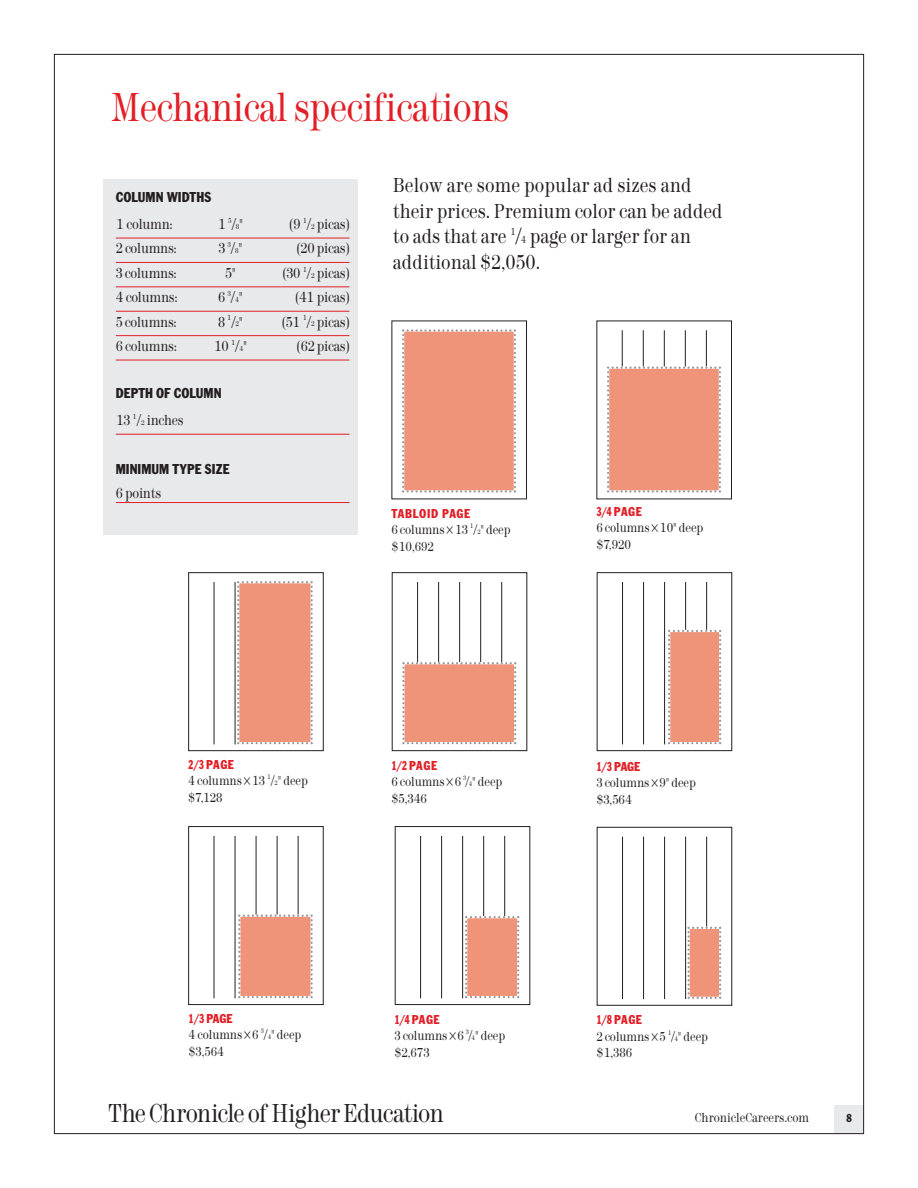
<style>
.page{position:relative;width:918px;height:1188px;background:#fff}
.page>*{position:absolute;margin:0;border:0;box-sizing:border-box;transform-origin:0 0}
.t1{font:42px "Modern M216 Lgt";letter-spacing:-.02em;color:#e21f26;scale:.8 1}
.t2{font:27px "Modern M216 Lgt";letter-spacing:-.03em;color:#231f20;scale:.8 1}
.t3{font:21px/25.5px "Modern M216 Lgt";color:#231f20;scale:.8 1}
.t4{font:15px "Modern M216 Lgt";letter-spacing:-.02em;color:#231f20;scale:.8 1}
.t5{font:condensed 15px "Franklin Gothic T";color:#231f20}
.t6{font:13.5px/16.5px "Modern M216 Lgt";letter-spacing:-.005em;color:#231f20;scale:.8 1}
.t7{font:condensed 13.5px "Franklin Gothic T";letter-spacing:.04em;color:#e21f26;scale:.8 1}
.t8{font:condensed 13.5px "Franklin Gothic T";letter-spacing:.04em;color:#e21f26}
.t9{font:condensed 12px "Franklin Gothic T";color:#231f20}
.s1{font-size:7.5px}
.s2{font-size:10.5px}
.s3{font-size:6.75px}
</style>
<div class="page">
<div style="left:834px;top:1106px;width:30px;height:28px;background:#e8e9ea"></div>
<svg style="left:402px;top:329px;width:114px;height:164px;background:#ee9980"></svg>
<div style="left:104px;top:180px;width:254px;height:355px;background:#e8e9ea"></div>
<hr style="left:116px;top:238px;width:233px;height:1px;background:#e21f26">
<hr style="left:116px;top:262px;width:233px;height:1px;background:#e21f26">
<hr style="left:116px;top:286px;width:233px;height:1px;background:#e21f26">
<hr style="left:116px;top:311px;width:233px;height:1px;background:#e21f26">
<hr style="left:116px;top:335px;width:233px;height:1px;background:#e21f26">
<hr style="left:116px;top:360px;width:233px;height:1px;background:#e21f26">
<hr style="left:116px;top:434px;width:233px;height:1px;background:#e21f26">
<hr style="left:116px;top:502px;width:233px;height:1px;background:#e21f26">
<svg style="left:596px;top:320px;width:136px;height:180px"></svg>
<svg style="left:188px;top:572px;width:136px;height:179px"></svg>
<svg style="left:391px;top:572px;width:137px;height:179px"></svg>
<svg style="left:596px;top:572px;width:137px;height:179px"></svg>
<svg style="left:188px;top:826px;width:136px;height:179px"></svg>
<svg style="left:394px;top:826px;width:137px;height:179px"></svg>
<svg style="left:596px;top:827px;width:137px;height:179px"></svg>
<h1 class="t1" style="left:111px;top:93px;width:499px">Mechanical specifications</h1>
<p class="t5" style="left:116px;top:192px;width:97px">COLUMN WIDTHS</p>
<p class="t4" style="left:116px;top:219px;width:73px">1 column:</p>
<p class="t4" style="left:218px;top:219px;width:34px">1 <sup>5</sup>/<span class="s1">8</span>"</p>
<p class="t4" style="left:290px;top:219px;width:76px">(9 <sup>1</sup>/<span class="s1">2</span> picas)</p>
<p class="t4" style="left:116px;top:244px;width:78px">2 columns:</p>
<p class="t4" style="left:218px;top:244px;width:32px">3 <sup>3</sup>/<span class="s1">8</span>"</p>
<p class="t4" style="left:297px;top:244px;width:67px">(20 picas)</p>
<p class="t4" style="left:116px;top:268px;width:78px">3 columns:</p>
<p class="t4" style="left:225px;top:268px;width:15px">5"</p>
<p class="t4" style="left:283px;top:268px;width:85px">(30 <sup>1</sup>/<span class="s1">2</span> picas)</p>
<p class="t4" style="left:116px;top:292px;width:79px">4 columns:</p>
<p class="t4" style="left:218px;top:292px;width:32px">6 <sup>3</sup>/<span class="s1">4</span>"</p>
<p class="t4" style="left:295px;top:292px;width:69px">(41 picas)</p>
<p class="t4" style="left:116px;top:317px;width:78px">5 columns:</p>
<p class="t4" style="left:218px;top:317px;width:33px">8 <sup>1</sup>/<span class="s1">2</span>"</p>
<p class="t4" style="left:282px;top:317px;width:86px">(51 <sup>1</sup>/<span class="s1">2</span> picas)</p>
<p class="t4" style="left:116px;top:341px;width:78px">6 columns:</p>
<p class="t4" style="left:214px;top:341px;width:43px">10 <sup>1</sup>/<span class="s1">4</span>"</p>
<p class="t4" style="left:297px;top:341px;width:67px">(62 picas)</p>
<p class="t5" style="left:116px;top:388px;width:107px">DEPTH OF COLUMN</p>
<p class="t4" style="left:116px;top:415px;width:86px">13 <sup>1</sup>/<span class="s1">2</span> inches</p>
<p class="t5" style="left:116px;top:464px;width:115px">MINIMUM TYPE SIZE</p>
<p class="t4" style="left:116px;top:489px;width:58px">6 points</p>
<h3 class="t3" style="left:393px;top:175px;width:414px">Below are some popular ad sizes and their prices. Premium color can be added to ads that are <sup>1</sup>/<span class="s2">4</span> page or larger for an additional $2,050.</h3>
<p class="t8" style="left:391px;top:509px;width:80px">TABLOID PAGE</p>
<p class="t6" style="left:391px;top:523px;width:150px">6 columns 13 <sup>1</sup>/<span class="s3">2</span>" deep $10,692</p>
<p class="t7" style="left:596px;top:507px;width:58px">3/4 PAGE</p>
<p class="t6" style="left:596px;top:521px;width:135px">6 columns 10" deep $7,920</p>
<p class="t7" style="left:188px;top:760px;width:59px">2/3 PAGE</p>
<p class="t6" style="left:188px;top:774px;width:151px">4 columns 13 <sup>1</sup>/<span class="s3">2</span>" deep $7,128</p>
<p class="t7" style="left:391px;top:761px;width:59px">1/2 PAGE</p>
<p class="t6" style="left:391px;top:775px;width:140px">6 columns 6 <sup>3</sup>/<span class="s3">4</span>" deep $5,346</p>
<p class="t7" style="left:596px;top:762px;width:56px">1/3 PAGE</p>
<p class="t6" style="left:596px;top:776px;width:126px">3 columns 9" deep $3,564</p>
<p class="t7" style="left:189px;top:1014px;width:56px">1/3 PAGE</p>
<p class="t6" style="left:189px;top:1028px;width:142px">4 columns 6 <sup>3</sup>/<span class="s3">4</span>" deep $3,564</p>
<p class="t7" style="left:394px;top:1015px;width:58px">1/4 PAGE</p>
<p class="t6" style="left:394px;top:1029px;width:140px">3 columns 6 <sup>3</sup>/<span class="s3">4</span>" deep $2,673</p>
<p class="t7" style="left:596px;top:1016px;width:59px">1/8 PAGE</p>
<p class="t6" style="left:596px;top:1030px;width:141px">2 columns 5 <sup>1</sup>/<span class="s3">4</span>" deep $1,386</p>
<h2 class="t2" style="left:109px;top:1104px;width:420px">The Chronicle of Higher Education</h2>
<p class="t6" style="left:695px;top:1111px;width:144px">ChronicleCareers.com</p>
<p class="t9" style="left:846px;top:1115px;width:7px">8</p>
</div>
